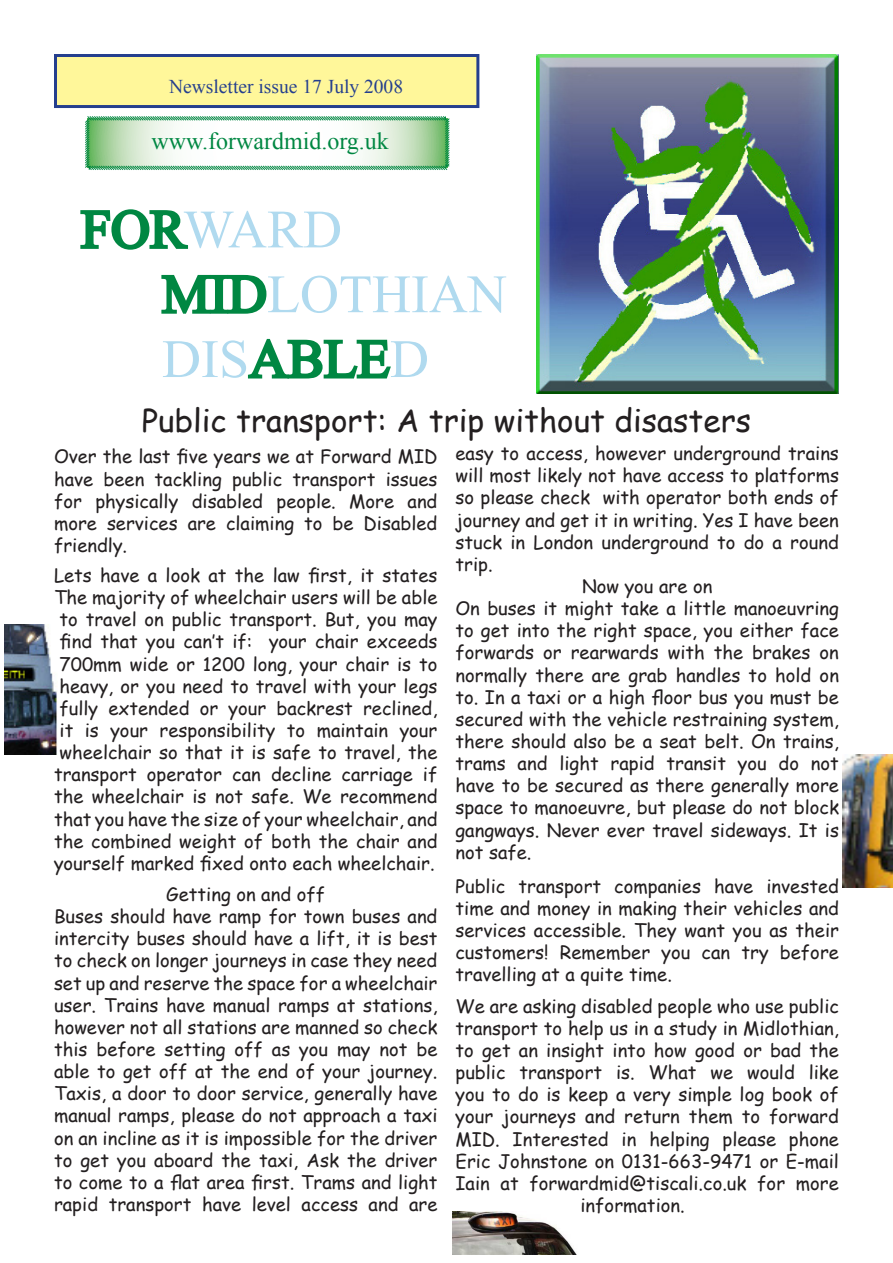
<style>
.page{position:relative;width:893px;height:1263px;background:#fff}
.page>*{position:absolute;margin:0;border:0;box-sizing:border-box;transform-origin:0 0}
.t1{font:54px "Times New Roman";color:#b0daef}
.t2{font:31.5px "Comic Sans MS";color:#231f20}
.t3{font:24px "Times New Roman";color:#008742}
.t4{font:19.5px "Times New Roman";color:#253f8e}
.t5{font:18.45px/22.2px "Comic Sans MS";color:#231f20;text-align:justify}
.s1{color:#008742}
</style>
<div class="page">
<svg style="left:80px;top:209px;width:108px;height:41px"></svg>
<svg style="left:161px;top:274px;width:106px;height:40px"></svg>
<svg style="left:247px;top:338px;width:144px;height:41px"></svg>
<svg style="left:85px;top:116px;width:365px;height:54px"></svg>
<div style="left:56px;top:56px;width:422px;height:51px;background:#fff79a"></div>
<div style="left:54px;top:54px;width:425px;height:54px;border:3px solid #253f8e"></div>
<img style="left:4px;top:624px;width:53px;height:131px">
<img style="left:843px;top:754px;width:50px;height:133px">
<img style="left:453px;top:1211px;width:124px;height:44px">
<img style="left:537px;top:54px;width:302px;height:339px">
<p class="t4" style="left:169px;top:73px;width:235px">Newsletter issue 17 July 2008</p>
<p class="t3" style="left:152px;top:125px;width:239px">www.forwardmid.org.uk</p>
<p class="t1" style="left:81px;top:193px;width:263px"><span class="s1">FOR</span>WARD</p>
<p class="t1" style="left:162px;top:258px;width:346px"><span class="s1">MID</span>LOTHIAN</p>
<p class="t1" style="left:162px;top:323px;width:268px">DIS<span class="s1">ABLE</span>D</p>
<p class="t2" style="left:142px;top:398px;width:611px">Public transport: A trip without disasters</p>
<p class="t5" style="left:455px;top:442px;width:385px">easy to access, however underground trains will most likely not have access to platforms so please check with operator both ends of journey and get it in writing. Yes I have been stuck in London underground to do a round trip.</p>
<p class="t5" style="left:582px;top:575px;width:132px">Now you are on</p>
<p class="t5" style="left:455px;top:597px;width:385px">On buses it might take a little manoeuvring to get into the right space, you either face forwards or rearwards with the brakes on normally there are grab handles to hold on to. In a taxi or a high floor bus you must be secured with the vehicle restraining system, there should also be a seat belt. On trains, trams and light rapid transit you do not have to be secured as there generally more space to manoeuvre, but please do not block gangways. Never ever travel sideways. It is not safe.</p>
<p class="t5" style="left:455px;top:874px;width:385px">Public transport companies have invested time and money in making their vehicles and services accessible. They want you as their customers! Remember you can try before travelling at a quite time.</p>
<p class="t5" style="left:455px;top:994px;width:385px">We are asking disabled people who use public</p>
<p class="t5" style="left:455px;top:1016px;width:385px">transport to help us in a study in Midlothian,</p>
<p class="t5" style="left:455px;top:1038px;width:385px">to get an insight into how good or bad the</p>
<p class="t5" style="left:455px;top:1061px;width:385px">public transport is. What we would like</p>
<p class="t5" style="left:455px;top:1083px;width:385px">you to do is keep a very simple log book of</p>
<p class="t5" style="left:455px;top:1105px;width:385px">your journeys and return them to forward</p>
<p class="t5" style="left:455px;top:1127px;width:385px">MID. Interested in helping please phone</p>
<p class="t5" style="left:455px;top:1149px;width:385px">Eric Johnstone on 0131-663-9471 or E-mail</p>
<p class="t5" style="left:455px;top:1171px;width:385px">Iain at forwardmid@tiscali.co.uk for more</p>
<p class="t5" style="left:580px;top:1193px;width:106px">information.</p>
<p class="t5" style="left:54px;top:445px;width:385px">Over the last five years we at Forward MID have been tackling public transport issues for physically disabled people. More and more services are claiming to be Disabled friendly.</p>
<p class="t5" style="left:54px;top:564px;width:385px">Lets have a look at the law first, it states The majority of wheelchair users will be able to travel on public transport. But, you may find that you can’t if: your chair exceeds 700mm wide or 1200 long, your chair is to heavy, or you need to travel with your legs fully extended or your backrest reclined, it is your responsibility to maintain your wheelchair so that it is safe to travel, the transport operator can decline carriage if the wheelchair is not safe. We recommend that you have the size of your wheelchair, and the combined weight of both the chair and yourself marked fixed onto each wheelchair.</p>
<p class="t5" style="left:166px;top:882px;width:160px">Getting on and off</p>
<p class="t5" style="left:54px;top:905px;width:385px">Buses should have ramp for town buses and intercity buses should have a lift, it is best to check on longer journeys in case they need set up and reserve the space for a wheelchair user. Trains have manual ramps at stations, however not all stations are manned so check this before setting off as you may not be able to get off at the end of your journey.<br>Taxis, a door to door service, generally have manual ramps, please do not approach a taxi on an incline as it is impossible for the driver to get you aboard the taxi, Ask the driver to come to a flat area first. Trams and light rapid transport have level access and are</p>
</div>
